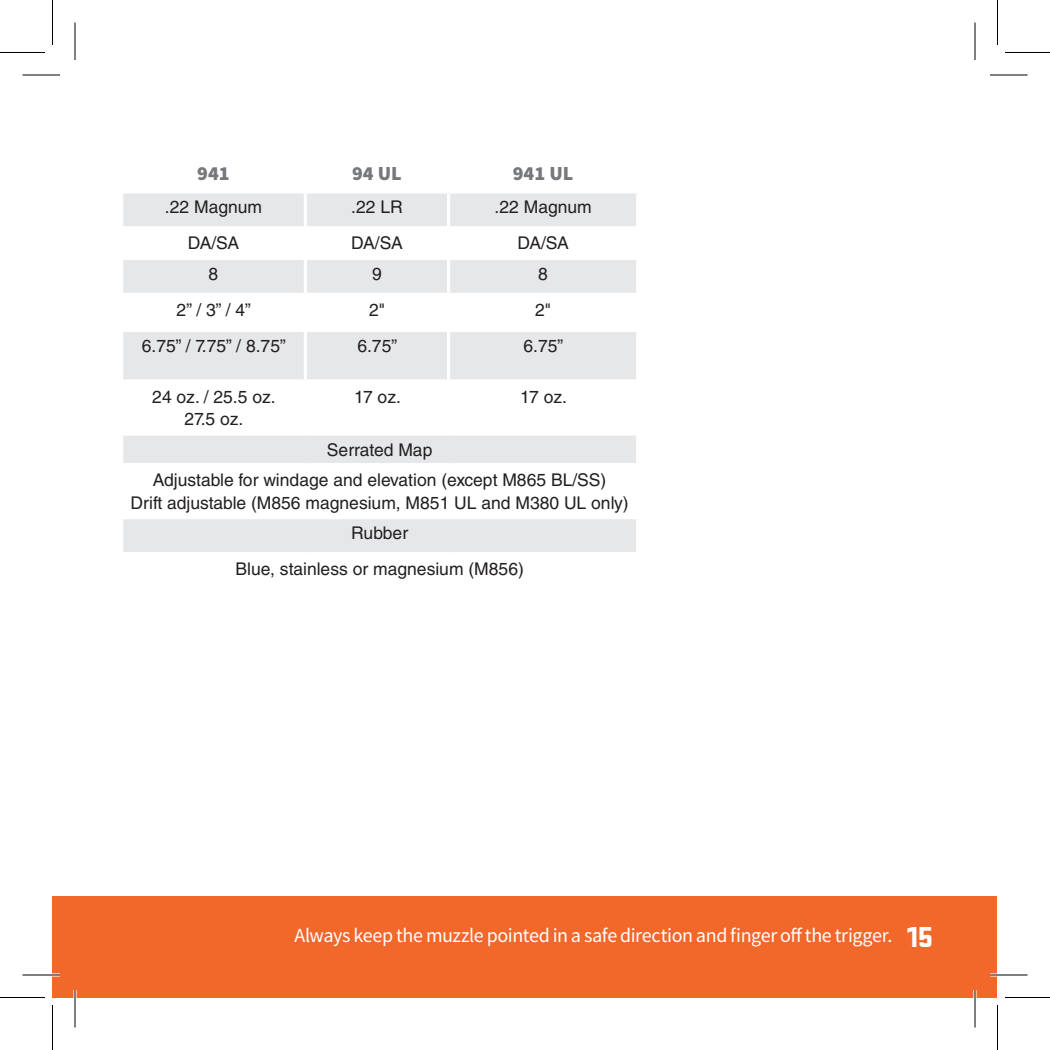
<style>
.page{position:relative;width:1050px;height:1050px;background:#fff}
.page>*{position:absolute;margin:0;border:0;box-sizing:border-box;transform-origin:0 0}
.t1{font:20px "Source Sans Pro";letter-spacing:-.02em;color:#fff}
.t2{font:900 20px "Source Sans Pro";color:#76787c}
.t3{font:17.5px/30.5px "Helvetica LT Std";color:#231f20;text-align:center}
.s1{font-family:"Stratum 2";font-weight:900;font-size:30px}
</style>
<div class="page">
<div style="left:52px;top:896px;width:945px;height:102px;background:#f2672a"></div>
<svg style="left:123px;top:193px;width:513px;height:359px;fill:#e6e7e9"></svg>
<hr style="left:304px;top:193px;width:3px;height:33px;background:#fff">
<hr style="left:447px;top:193px;width:3px;height:33px;background:#fff">
<hr style="left:120px;top:226px;width:185px;height:3px;background:#fff">
<hr style="left:305px;top:226px;width:144px;height:3px;background:#fff">
<hr style="left:304px;top:229px;width:3px;height:28px;background:#fff">
<hr style="left:449px;top:226px;width:190px;height:3px;background:#fff">
<hr style="left:447px;top:229px;width:3px;height:28px;background:#fff">
<hr style="left:120px;top:257px;width:185px;height:3px;background:#fff">
<hr style="left:305px;top:257px;width:144px;height:3px;background:#fff">
<hr style="left:304px;top:260px;width:3px;height:33px;background:#fff">
<hr style="left:449px;top:257px;width:190px;height:3px;background:#fff">
<hr style="left:447px;top:260px;width:3px;height:33px;background:#fff">
<hr style="left:120px;top:293px;width:185px;height:3px;background:#fff">
<hr style="left:305px;top:293px;width:144px;height:3px;background:#fff">
<hr style="left:304px;top:296px;width:3px;height:33px;background:#fff">
<hr style="left:449px;top:293px;width:190px;height:3px;background:#fff">
<hr style="left:447px;top:296px;width:3px;height:33px;background:#fff">
<hr style="left:120px;top:329px;width:185px;height:3px;background:#fff">
<hr style="left:305px;top:329px;width:144px;height:3px;background:#fff">
<hr style="left:304px;top:332px;width:3px;height:47px;background:#fff">
<hr style="left:449px;top:329px;width:190px;height:3px;background:#fff">
<hr style="left:447px;top:332px;width:3px;height:47px;background:#fff">
<hr style="left:120px;top:379px;width:185px;height:4px;background:#fff">
<hr style="left:305px;top:379px;width:144px;height:4px;background:#fff">
<hr style="left:304px;top:383px;width:3px;height:49px;background:#fff">
<hr style="left:449px;top:379px;width:190px;height:4px;background:#fff">
<hr style="left:447px;top:383px;width:3px;height:49px;background:#fff">
<hr style="left:120px;top:432px;width:185px;height:4px;background:#fff">
<hr style="left:305px;top:432px;width:144px;height:4px;background:#fff">
<hr style="left:449px;top:432px;width:190px;height:4px;background:#fff">
<hr style="left:120px;top:463px;width:185px;height:3px;background:#fff">
<hr style="left:305px;top:463px;width:144px;height:3px;background:#fff">
<hr style="left:449px;top:463px;width:190px;height:3px;background:#fff">
<hr style="left:120px;top:516px;width:185px;height:3px;background:#fff">
<hr style="left:305px;top:516px;width:144px;height:3px;background:#fff">
<hr style="left:449px;top:516px;width:190px;height:3px;background:#fff">
<svg style="left:22px;top:74px;width:38px;height:1px"></svg>
<svg style="left:990px;top:74px;width:38px;height:1px"></svg>
<svg style="left:22px;top:973px;width:38px;height:4px"></svg>
<svg style="left:990px;top:973px;width:38px;height:4px"></svg>
<svg style="left:74px;top:22px;width:1px;height:38px"></svg>
<svg style="left:73px;top:990px;width:4px;height:38px"></svg>
<svg style="left:974px;top:22px;width:1px;height:38px"></svg>
<svg style="left:973px;top:990px;width:4px;height:38px"></svg>
<hr style="left:22px;top:75px;width:38px;height:1px;background:#000">
<hr style="left:990px;top:75px;width:38px;height:1px;background:#000">
<hr style="left:22px;top:975px;width:38px;height:1px;background:#000">
<hr style="left:990px;top:975px;width:38px;height:1px;background:#000">
<hr style="left:75px;top:22px;width:1px;height:38px;background:#000">
<hr style="left:75px;top:990px;width:1px;height:38px;background:#000">
<hr style="left:975px;top:22px;width:1px;height:38px;background:#000">
<hr style="left:975px;top:990px;width:1px;height:38px;background:#000">
<hr style="left:0;top:52px;width:45px;height:1px;background:#000">
<hr style="left:1005px;top:52px;width:45px;height:1px;background:#000">
<hr style="left:0;top:997px;width:45px;height:1px;background:#000">
<hr style="left:1005px;top:997px;width:45px;height:1px;background:#000">
<hr style="left:52px;top:0;width:1px;height:45px;background:#000">
<hr style="left:52px;top:1005px;width:1px;height:45px;background:#000">
<hr style="left:997px;top:0;width:1px;height:45px;background:#000">
<hr style="left:997px;top:1005px;width:1px;height:45px;background:#000">
<p class="t2" style="left:197px;top:160px;width:34px">941</p>
<p class="t2" style="left:352px;top:160px;width:51px">94 UL</p>
<p class="t2" style="left:513px;top:160px;width:62px">941 UL</p>
<p class="t3" style="left:165px;top:192px;width:99px">.22 Magnum</p>
<p class="t3" style="left:351px;top:192px;width:53px">.22 LR</p>
<p class="t3" style="left:495px;top:192px;width:99px">.22 Magnum</p>
<p class="t3" style="left:188px;top:228px;width:53px">DA/SA</p>
<p class="t3" style="left:351px;top:228px;width:53px">DA/SA</p>
<p class="t3" style="left:517px;top:228px;width:53px">DA/SA</p>
<p class="t3" style="left:209px;top:259px;width:11px">8</p>
<p class="t3" style="left:372px;top:259px;width:11px">9</p>
<p class="t3" style="left:538px;top:259px;width:11px">8</p>
<p class="t3" style="left:177px;top:295px;width:76px">2” / 3” / 4”</p>
<p class="t3" style="left:369px;top:295px;width:17px">2"</p>
<p class="t3" style="left:535px;top:295px;width:17px">2"</p>
<p class="t3" style="left:142px;top:331px;width:146px">6.75” / 7.75” / 8.75”</p>
<p class="t3" style="left:357px;top:331px;width:41px">6.75”</p>
<p class="t3" style="left:524px;top:331px;width:41px">6.75”</p>
<p class="t3" style="left:152px;top:385px;width:125px;line-height:22.5px">24 oz. / 25.5 oz.<br>27.5 oz.</p>
<p class="t3" style="left:354px;top:381px;width:48px">17 oz.</p>
<p class="t3" style="left:520px;top:381px;width:48px">17 oz.</p>
<p class="t3" style="left:153px;top:434px;width:455px">Serrated Map<br>Adjustable for windage and elevation (except M865 BL/SS)</p>
<p class="t3" style="left:131px;top:487px;width:500px">Drift adjustable (M856 magnesium, M851 UL and M380 UL only)<br>Rubber</p>
<p class="t3" style="left:236px;top:554px;width:290px">Blue, stainless or magnesium (M856)</p>
<p class="t1" style="left:295px;top:923px;width:640px">Always keep the muzzle pointed in a safe direction and finger off the trigger. <span class="s1">15</span></p>
</div>
